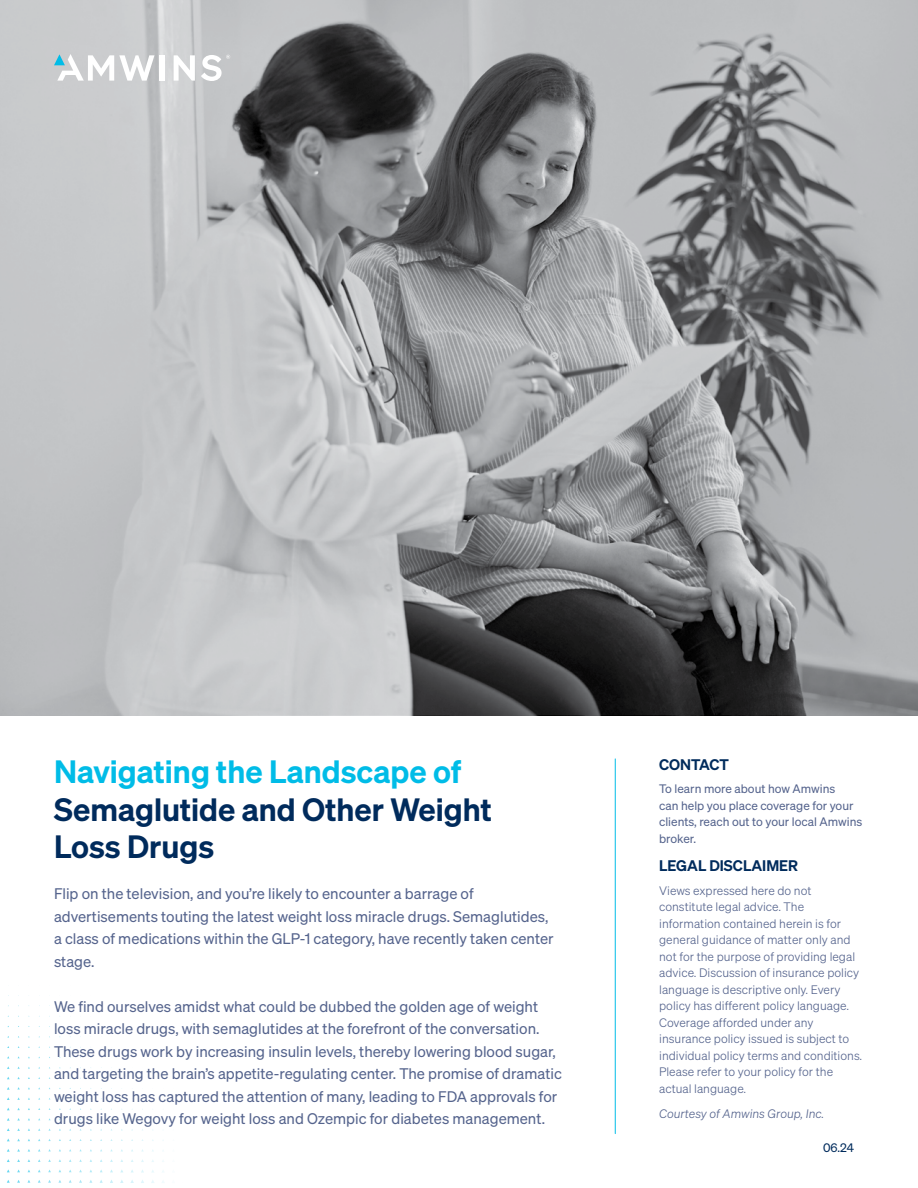
<style>
.page{position:relative;width:918px;height:1188px;background:#fff}
.page>*{position:absolute;margin:0;border:0;box-sizing:border-box;transform-origin:0 0}
.t1{font:600 31.5px/37.5px "Sohne";color:#002b5c}
.t2{font:600 31.5px "Sohne";color:#00bce7}
.t3{font:15px/22.5px "Sohne Buch";color:#55648d}
.t4{font:600 15px "Sohne";color:#002b5c}
.t5{font:12px/16.5px "Sohne Leicht";color:#55648d}
.t6{font:12px/16.5px "Sohne Buch";color:#55648d}
.t7{font:12px "Sohne Leicht Kursiv";color:#55648d}
.t8{font:12px "Sohne Buch";color:#002b5c}
</style>
<div class="page">
<img style="left:0;top:0;width:918px;height:716px">
<svg style="left:119px;top:55px;width:35px;height:26px"></svg>
<div style="left:160px;top:55px;width:5px;height:26px;background:#fff"></div>
<svg style="left:174px;top:55px;width:21px;height:26px"></svg>
<svg style="left:54px;top:54px;width:30px;height:27px"></svg>
<svg style="left:88px;top:55px;width:26px;height:26px"></svg>
<svg style="left:201px;top:55px;width:29px;height:26px"></svg>
<hr style="left:615px;top:759px;width:1px;height:375px;background:#00bce7">
<h1 class="t2" style="left:54px;top:752px;width:409px">Navigating the Landscape of</h1>
<h1 class="t1" style="left:54px;top:790px;width:439px">Semaglutide and Other Weight<br>Loss Drugs</h1>
<p class="t3" style="left:54px;top:883px;width:501px">Flip on the television, and you’re likely to encounter a barrage of advertisements touting the latest weight loss miracle drugs. Semaglutides, a class of medications within the GLP-1 category, have recently taken center stage.</p>
<p class="t3" style="left:54px;top:995px;width:509px">We find ourselves amidst what could be dubbed the golden age of weight loss miracle drugs, with semaglutides at the forefront of the conversation.<br>These drugs work by increasing insulin levels, thereby lowering blood sugar, and targeting the brain’s appetite-regulating center. The promise of dramatic weight loss has captured the attention of many, leading to FDA approvals for drugs like Wegovy for weight loss and Ozempic for diabetes management.</p>
<p class="t4" style="left:659px;top:755px;width:71px">CONTACT</p>
<p class="t6" style="left:659px;top:781px;width:205px">To learn more about how Amwins<br>can help you place coverage for your clients, reach out to your local Amwins broker.</p>
<p class="t4" style="left:659px;top:857px;width:140px">LEGAL DISCLAIMER</p>
<p class="t5" style="left:659px;top:882px;width:205px">Views expressed here do not constitute legal advice. The information contained herein is for general guidance of matter only and not for the purpose of providing legal advice. Discussion of insurance policy language is descriptive only. Every policy has different policy language.<br>Coverage afforded under any insurance policy issued is subject to individual policy terms and conditions.<br>Please refer to your policy for the actual language.</p>
<p class="t7" style="left:659px;top:1107px;width:167px">Courtesy of Amwins Group, Inc.</p>
<p class="t8" style="left:823px;top:1140px;width:32px">06.24</p>
</div>
